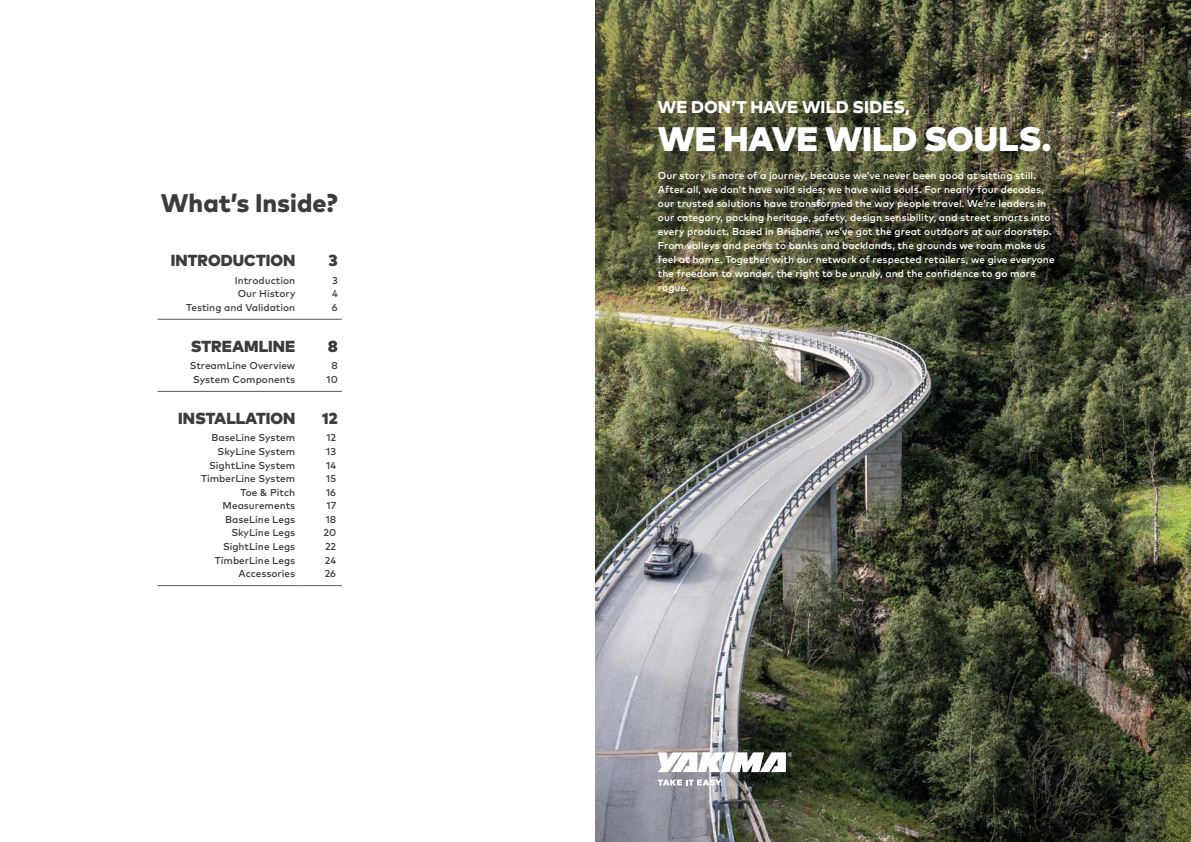
<style>
.page{position:relative;width:1191px;height:842px;background:#fff}
.page>*{position:absolute;margin:0;border:0;box-sizing:border-box;transform-origin:0 0}
.t1{font:900 34px "Mark OT";letter-spacing:-.005em;color:#fff}
.t2{font:800 25.5px "Mark OT";color:#3c3c3b}
.t3{font:800 17px "Mark OT";color:#fff}
.t4{font:900 16px "Mark OT";color:#3c3c3b}
.t5{font:500 10px/14px "Mark OT";letter-spacing:.005em;color:#fff}
.t6{font:500 10px "Mark OT";color:#3c3c3b}
</style>
<div class="page">
<hr style="left:157px;top:585px;width:142px;height:1px;background:#59595b">
<hr style="left:299px;top:585px;width:43px;height:1px;background:#59595b">
<hr style="left:157px;top:319px;width:142px;height:1px;background:#59595b">
<hr style="left:299px;top:319px;width:43px;height:1px;background:#59595b">
<hr style="left:157px;top:391px;width:142px;height:1px;background:#59595b">
<hr style="left:299px;top:391px;width:43px;height:1px;background:#59595b">
<img style="left:595px;top:0;width:596px;height:842px">
<div style="left:660px;top:173px;width:406px;height:132px;background:#000;opacity:.75"></div>
<svg style="left:658px;top:752px;width:134px;height:20px"></svg>
<svg style="left:658px;top:779px;width:64px;height:7px"></svg>
<h2 class="t2" style="left:161px;top:186px;width:178px">What’s Inside?</h2>
<h3 class="t4" style="left:171px;top:250px;width:126px">INTRODUCTION</h3>
<h3 class="t4" style="left:328px;top:250px;width:11px">3</h3>
<p class="t6" style="left:235px;top:274px;width:62px">Introduction</p>
<p class="t6" style="left:332px;top:274px;width:7px">3</p>
<p class="t6" style="left:238px;top:287px;width:59px">Our History</p>
<p class="t6" style="left:332px;top:287px;width:7px">4</p>
<p class="t6" style="left:186px;top:301px;width:111px">Testing and Validation</p>
<p class="t6" style="left:332px;top:301px;width:7px">6</p>
<h3 class="t4" style="left:191px;top:335px;width:106px">STREAMLINE</h3>
<h3 class="t4" style="left:328px;top:335px;width:12px">8</h3>
<p class="t6" style="left:190px;top:359px;width:107px">StreamLine Overview</p>
<p class="t6" style="left:331px;top:359px;width:8px">8</p>
<p class="t6" style="left:193px;top:373px;width:104px">System Components</p>
<p class="t6" style="left:326px;top:373px;width:13px">10</p>
<h3 class="t4" style="left:178px;top:408px;width:118px">INSTALLATION</h3>
<h3 class="t4" style="left:322px;top:408px;width:17px">12</h3>
<p class="t6" style="left:211px;top:431px;width:85px">BaseLine System</p>
<p class="t6" style="left:326px;top:431px;width:11px">12</p>
<p class="t6" style="left:218px;top:445px;width:79px">SkyLine System</p>
<p class="t6" style="left:326px;top:445px;width:11px">13</p>
<p class="t6" style="left:209px;top:459px;width:88px">SightLine System</p>
<p class="t6" style="left:326px;top:459px;width:11px">14</p>
<p class="t6" style="left:201px;top:472px;width:96px">TimberLine System</p>
<p class="t6" style="left:326px;top:472px;width:11px">15</p>
<p class="t6" style="left:241px;top:486px;width:56px">Toe &amp; Pitch</p>
<p class="t6" style="left:326px;top:486px;width:11px">16</p>
<p class="t6" style="left:223px;top:499px;width:74px">Measurements</p>
<p class="t6" style="left:326px;top:499px;width:11px">17</p>
<p class="t6" style="left:225px;top:513px;width:72px">BaseLine Legs</p>
<p class="t6" style="left:326px;top:513px;width:12px">18</p>
<p class="t6" style="left:231px;top:526px;width:65px">SkyLine Legs</p>
<p class="t6" style="left:323px;top:526px;width:14px">20</p>
<p class="t6" style="left:223px;top:540px;width:74px">SightLine Legs</p>
<p class="t6" style="left:325px;top:540px;width:13px">22</p>
<p class="t6" style="left:215px;top:554px;width:82px">TimberLine Legs</p>
<p class="t6" style="left:325px;top:554px;width:13px">24</p>
<p class="t6" style="left:238px;top:567px;width:58px">Accessories</p>
<p class="t6" style="left:325px;top:567px;width:13px">26</p>
<h3 class="t3" style="left:658px;top:96px;width:253px">WE DON’T HAVE WILD SIDES,</h3>
<h1 class="t1" style="left:658px;top:116px;width:395px">WE HAVE WILD SOULS.</h1>
<p class="t5" style="left:658px;top:168px;width:398px">Our story is more of a journey, because we’ve never been good at sitting still.<br>After all, we don’t have wild sides; we have wild souls. For nearly four decades, our trusted solutions have transformed the way people travel. We’re leaders in our category, packing heritage, safety, design sensibility, and street smarts into every product. Based in Brisbane, we’ve got the great outdoors at our doorstep.<br>From valleys and peaks to banks and backlands, the grounds we roam make us feel at home. Together with our network of respected retailers, we give everyone the freedom to wander, the right to be unruly, and the confidence to go more rogue.</p>
</div>
